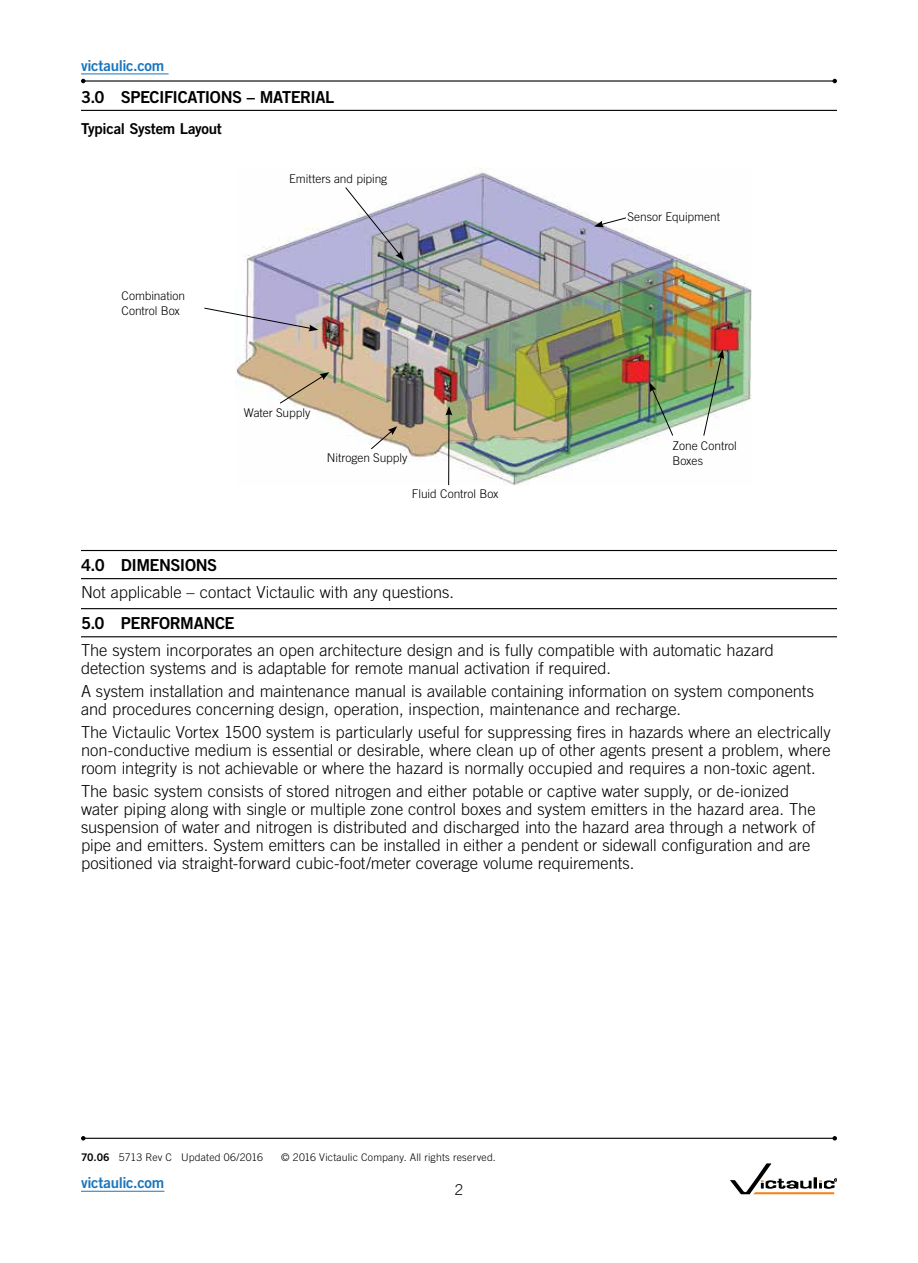
<style>
.page{position:relative;width:918px;height:1263px;background:#fff}
.page>*{position:absolute;margin:0;border:0;box-sizing:border-box;transform-origin:0 0}
.t1{font:300 16.5px/18px "Trade Gothic LT Std";color:#000}
.t2{font:16.5px "Trade Gothic LT Std Bd 2";letter-spacing:-.03em;color:#000}
.t3{font:15px "Trade Gothic LT Std Bd 2";letter-spacing:-.02em;color:#1b75bc}
.t4{font:15px "Trade Gothic LT Std Bd 2";letter-spacing:-.02em;color:#000}
.t5{font:300 15px "Trade Gothic LT Std";color:#000}
.t6{font:300 12px/15px "Trade Gothic LT Std";letter-spacing:-.005em;color:#000}
.t7{font:300 10.5px "Trade Gothic LT Std";letter-spacing:.015em;color:#000}
.s1{font-family:"Trade Gothic LT Std Bd 2";font-weight:400}
</style>
<div class="page">
<hr style="left:81px;top:1191px;width:83px;height:1px;background:#1b75bc">
<img style="left:235px;top:168px;width:516px;height:317px">
<hr style="left:81px;top:110px;width:756px;height:1px;background:#000">
<hr style="left:81px;top:550px;width:756px;height:1px;background:#000">
<hr style="left:81px;top:578px;width:756px;height:1px;background:#000">
<hr style="left:81px;top:608px;width:756px;height:1px;background:#000">
<hr style="left:81px;top:636px;width:756px;height:1px;background:#000">
<svg style="left:345px;top:186px;width:59px;height:74px"></svg>
<svg style="left:204px;top:307px;width:114px;height:24px"></svg>
<svg style="left:279px;top:372px;width:50px;height:32px;background:#c5ad8b"></svg>
<img style="left:703px;top:349px;width:21px;height:87px">
<svg style="left:649px;top:382px;width:25px;height:54px"></svg>
<svg style="left:370px;top:426px;width:27px;height:24px"></svg>
<svg style="left:594px;top:217px;width:33px;height:10px"></svg>
<hr style="left:448px;top:413px;width:1px;height:72px;background:#000">
<svg style="left:446px;top:406px;width:6px;height:10px"></svg>
<hr style="left:83px;top:80px;width:752px;height:2px;background:#000">
<svg style="left:81px;top:79px;width:5px;height:4px"></svg>
<svg style="left:832px;top:79px;width:5px;height:4px"></svg>
<hr style="left:81px;top:74px;width:88px;height:1px;background:#1b75bc">
<hr style="left:83px;top:1138px;width:752px;height:1px;background:#000">
<svg style="left:81px;top:1136px;width:5px;height:4px"></svg>
<svg style="left:832px;top:1136px;width:5px;height:4px"></svg>
<svg style="left:730px;top:1163px;width:107px;height:31px"></svg>
<p class="t3" style="left:81px;top:56px;width:85px">victaulic.com</p>
<p class="t2" style="left:81px;top:87px;width:255px">3.0 SPECIFICATIONS – MATERIAL</p>
<p class="t4" style="left:81px;top:119px;width:142px">Typical System Layout</p>
<p class="t6" style="left:121px;top:288px;width:65px">Combination<br>Control Box</p>
<p class="t6" style="left:289px;top:171px;width:100px">Emitters and piping</p>
<p class="t6" style="left:244px;top:405px;width:68px">Water Supply</p>
<p class="t6" style="left:327px;top:450px;width:82px">Nitrogen Supply</p>
<p class="t6" style="left:412px;top:486px;width:88px">Fluid Control Box</p>
<p class="t6" style="left:627px;top:209px;width:94px">Sensor Equipment</p>
<p class="t6" style="left:672px;top:438px;width:66px">Zone Control<br>Boxes</p>
<p class="t2" style="left:81px;top:555px;width:138px">4.0 DIMENSIONS</p>
<p class="t1" style="left:81px;top:583px;width:375px">Not applicable – contact Victaulic with any questions.</p>
<p class="t2" style="left:81px;top:613px;width:155px">5.0 PERFORMANCE</p>
<p class="t1" style="left:81px;top:641px;width:695px">The system incorporates an open architecture design and is fully compatible with automatic hazard detection systems and is adaptable for remote manual activation if required.</p>
<p class="t1" style="left:81px;top:682px;width:735px">A system installation and maintenance manual is available containing information on system components and procedures concerning design, operation, inspection, maintenance and recharge.</p>
<p class="t1" style="left:81px;top:723px;width:751px;text-align:justify">The Victaulic Vortex 1500 system is particularly useful for suppressing fires in hazards where an electrically non-conductive medium is essential or desirable, where clean up of other agents present a problem, where room integrity is not achievable or where the hazard is normally occupied and requires a non-toxic agent.</p>
<p class="t1" style="left:81px;top:782px;width:736px">The basic system consists of stored nitrogen and either potable or captive water supply, or de-ionized water piping along with single or multiple zone control boxes and system emitters in the hazard area. The suspension of water and nitrogen is distributed and discharged into the hazard area through a network of pipe and emitters. System emitters can be installed in either a pendent or sidewall configuration and are positioned via straight-forward cubic-foot/meter coverage volume requirements.</p>
<p class="t7" style="left:81px;top:1151px;width:184px"><span class="s1">70.06</span> 5713 Rev C Updated 06/2016</p>
<p class="t7" style="left:281px;top:1151px;width:216px">© 2016 Victaulic Company. All rights reserved.</p>
<p class="t3" style="left:81px;top:1173px;width:85px">victaulic.com</p>
<p class="t5" style="left:455px;top:1181px;width:10px">2</p>
</div>
